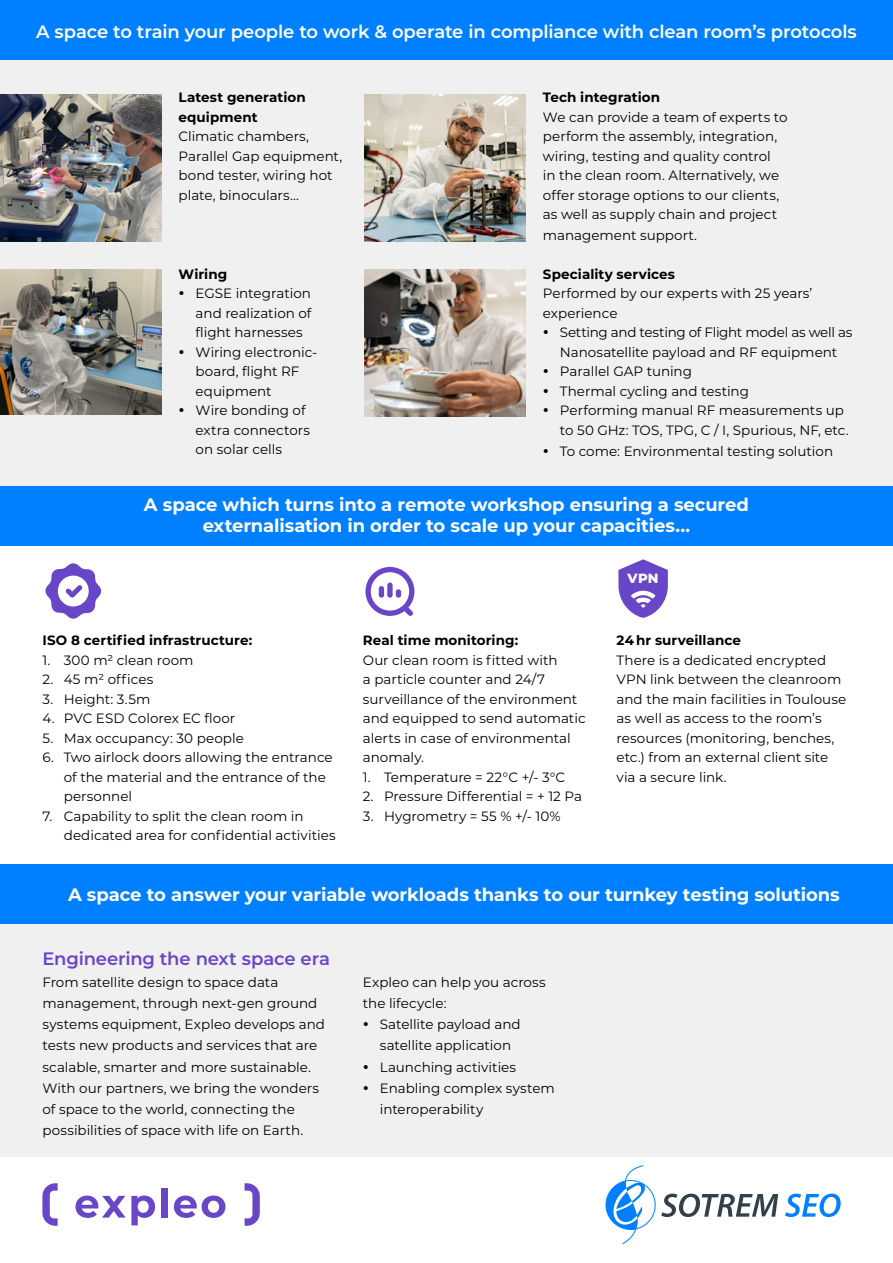
<style>
.page{position:relative;width:893px;height:1263px;background:#fff}
.page>*{position:absolute;margin:0;border:0;box-sizing:border-box;transform-origin:0 0}
.t1{font:700 18px/21px "Montserrat";letter-spacing:-.01em;color:#fff;text-align:center}
.t2{font:600 18px "Montserrat";letter-spacing:-.01em;color:#fff}
.t3{font:600 18px "Montserrat";letter-spacing:-.01em;color:#6945c7}
.t4{font:13.5px/19.5px "Montserrat";color:#000}
.t5{font:700 13.5px/19.5px "Montserrat";letter-spacing:.005em;color:#000}
.t6{font:800 13.35px "Montserrat";color:#fff}
</style>
<div class="page">
<div style="left:0;top:880px;width:893px;height:277px;background:#f0f0f0"></div>
<div style="left:0;top:0;width:893px;height:508px;background:#f0f0f0"></div>
<img style="left:0;top:95px;width:162px;height:146px">
<img style="left:0;top:269px;width:162px;height:145px">
<img style="left:364px;top:95px;width:162px;height:146px">
<img style="left:364px;top:269px;width:162px;height:147px">
<svg style="left:365px;top:567px;width:49px;height:49px"></svg>
<div style="left:379px;top:586px;width:5px;height:12px;background:#6945c7;border-radius:3px"></div>
<div style="left:396px;top:589px;width:5px;height:9px;background:#6945c7;border-radius:3px"></div>
<div style="left:387px;top:582px;width:6px;height:16px;background:#6945c7;border-radius:3px"></div>
<svg style="left:618px;top:559px;width:50px;height:59px"></svg>
<svg style="left:45px;top:563px;width:56px;height:56px"></svg>
<svg style="left:42px;top:1183px;width:16px;height:43px"></svg>
<svg style="left:245px;top:1183px;width:15px;height:43px"></svg>
<svg style="left:76px;top:1195px;width:79px;height:30px"></svg>
<div style="left:162px;top:1187px;width:6px;height:30px;background:#6945c7"></div>
<svg style="left:174px;top:1195px;width:51px;height:23px"></svg>
<div style="left:0;top:0;width:893px;height:60px;background:#0080ff"></div>
<div style="left:0;top:486px;width:893px;height:60px;background:#0080ff"></div>
<div style="left:0;top:865px;width:893px;height:59px;background:#0080ff"></div>
<svg style="left:785px;top:1193px;width:56px;height:24px"></svg>
<svg style="left:605px;top:1165px;width:173px;height:79px"></svg>
<h1 class="t2" style="left:36px;top:18px;width:822px">A space to train your people to work &amp; operate in compliance with clean room’s protocols</h1>
<p class="t5" style="left:179px;top:87px;width:129px">Latest generation equipment</p>
<p class="t4" style="left:179px;top:126px;width:165px">Climatic chambers,<br>Parallel Gap equipment, bond tester, wiring hot plate, binoculars...</p>
<p class="t5" style="left:179px;top:264px;width:50px">Wiring</p>
<p class="t4" style="left:196px;top:283px;width:123px">EGSE integration and realization of flight harnesses<br>Wiring electronic&shy;board, flight RF equipment<br>Wire bonding of extra connectors on solar cells</p>
<p class="t5" style="left:543px;top:87px;width:119px">Tech integration</p>
<p class="t4" style="left:543px;top:107px;width:246px">We can provide a team of experts to perform the assembly, integration, wiring, testing and quality control<br>in the clean room. Alternatively, we offer storage options to our clients, as well as supply chain and project</p>
<p class="t4" style="left:543px;top:225px;width:156px">management support.</p>
<p class="t5" style="left:543px;top:264px;width:134px">Speciality services</p>
<p class="t4" style="left:543px;top:283px;width:271px">Performed by our experts with 25 years’ experience</p>
<p class="t4" style="left:560px;top:322px;width:294px">Setting and testing of Flight model as well as Nanosatellite payload and RF equipment Parallel GAP tuning<br>Thermal cycling and testing<br>Performing manual RF measurements up to 50 GHz: TOS, TPG, C / I, Spurious, NF, etc.</p>
<p class="t4" style="left:560px;top:441px;width:275px">To come: Environmental testing solution</p>
<h1 class="t1" style="left:144px;top:493px;width:606px">A space which turns into a remote workshop ensuring a secured externalisation in order to scale up your capacities...</h1>
<p class="t5" style="left:43px;top:630px;width:211px">ISO 8 certified infrastructure:</p>
<p class="t4" style="left:43px;top:650px;width:153px">1. 300 m² clean room</p>
<p class="t4" style="left:43px;top:669px;width:112px">2. 45 m² offices</p>
<p class="t4" style="left:43px;top:689px;width:109px">3. Height: 3.5m</p>
<p class="t4" style="left:43px;top:708px;width:194px">4. PVC ESD Colorex EC floor</p>
<p class="t4" style="left:43px;top:728px;width:203px">5. Max occupancy: 30 people</p>
<p class="t4" style="left:64px;top:747px;width:270px;text-indent:-21px">6. Two airlock doors allowing the entrance of the material and the entrance of the personnel</p>
<p class="t4" style="left:64px;top:806px;width:273px;text-indent:-21px">7. Capability to split the clean room in dedicated area for confidential activities</p>
<p class="t5" style="left:363px;top:630px;width:157px">Real time monitoring:</p>
<p class="t4" style="left:363px;top:650px;width:224px">Our clean room is fitted with<br>a particle counter and 24/7 surveillance of the environment and equipped to send automatic alerts in case of environmental anomaly.</p>
<p class="t4" style="left:363px;top:767px;width:204px">1. Temperature = 22°C +/- 3°C</p>
<p class="t4" style="left:363px;top:786px;width:221px">2. Pressure Differential = + 12 Pa</p>
<p class="t4" style="left:363px;top:806px;width:199px">3. Hygrometry = 55 % +/- 10%</p>
<p class="t6" style="left:628px;top:569px;width:33px">VPN</p>
<p class="t5" style="left:617px;top:630px;width:126px">24 hr surveillance</p>
<p class="t4" style="left:617px;top:650px;width:231px">There is a dedicated encrypted<br>VPN link between the cleanroom and the main facilities in Toulouse as well as access to the room’s resources (monitoring, benches, etc.) from an external client site via a secure link.</p>
<h1 class="t1" style="left:68px;top:883px;width:773px">A space to answer your variable workloads thanks to our turnkey testing solutions</h1>
<h1 class="t3" style="left:43px;top:946px;width:289px">Engineering the next space era</h1>
<p class="t4" style="left:43px;top:971px;width:284px;line-height:21.3px">From satellite design to space data management, through next-gen ground systems equipment, Expleo develops and tests new products and services that are scalable, smarter and more sustainable.<br>With our partners, we bring the wonders of space to the world, connecting the possibilities of space with life on Earth.</p>
<p class="t4" style="left:363px;top:971px;width:184px">Expleo can help you across</p>
<p class="t4" style="left:363px;top:993px;width:85px">the lifecycle:</p>
<p class="t4" style="left:380px;top:1014px;width:142px">Satellite payload and</p>
<p class="t4" style="left:380px;top:1035px;width:133px">satellite application</p>
<p class="t4" style="left:380px;top:1057px;width:138px">Launching activities</p>
<p class="t4" style="left:380px;top:1078px;width:177px">Enabling complex system</p>
<p class="t4" style="left:380px;top:1099px;width:105px">interoperability</p>
</div>
